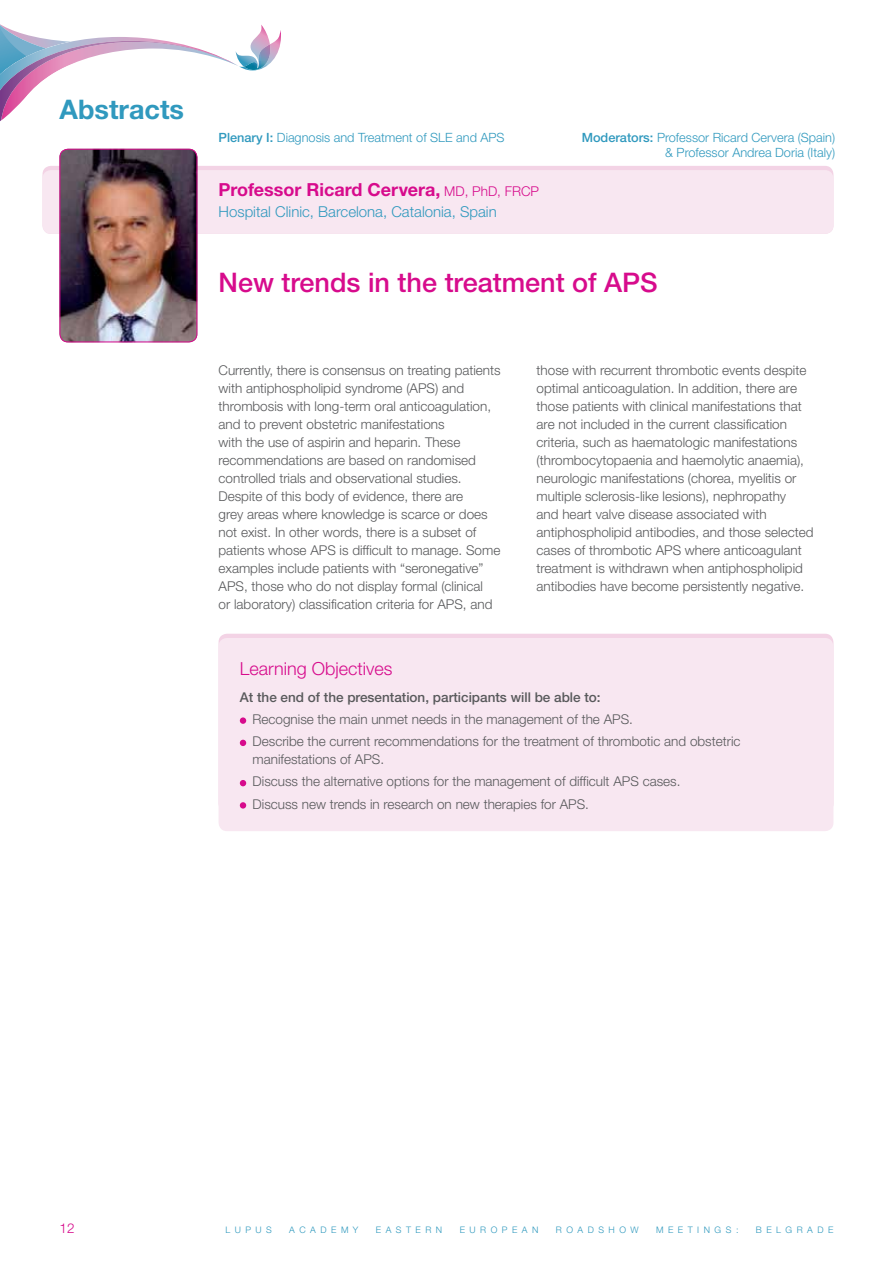
<style>
.page{position:relative;width:893px;height:1263px;background:#fff}
.page>*{position:absolute;margin:0;border:0;box-sizing:border-box;transform-origin:0 0}
.t1{font:500 27px "Helvetica Neue CE";color:#d70b8c}
.t2{font:700 27px "Helvetica Neue CE";color:#3099be}
.t3{font:700 18px "Helvetica Neue CE";color:#d70b8c}
.t4{font:300 18px "Helvetica Neue CE";color:#d70b8c}
.t5{font:300 15px "Helvetica Neue CE";color:#3099be}
.t6{font:300 13.5px/18px "Helvetica Neue CE";color:#58595b}
.t7{font:500 13.5px "Helvetica Neue CE";color:#58595b}
.t8{font:300 13.5px "Helvetica Neue CE";color:#d70b8c}
.t9{font:300 12.75px/15px "Helvetica Neue CE";color:#3099be;text-align:right}
.t10{font:300 9px "Helvetica Neue CE";letter-spacing:.5em;color:#3099be}
.s1{font-weight:500}
.s2{font-weight:300;font-size:13.5px}
</style>
<div class="page">
<svg style="left:0;top:24px;width:281px;height:97px"></svg>
<div style="left:43px;top:166px;width:790px;height:68px;background:#f3d3e5;border-radius:9px"></div>
<div style="left:43px;top:170px;width:790px;height:64px;background:#f8e7f1;border-radius:9px"></div>
<img style="left:60px;top:149px;width:137px;height:193px">
<div style="left:60px;top:149px;width:137px;height:193px;border:1px solid #d70b8c;border-radius:8px"></div>
<div style="left:219px;top:634px;width:614px;height:178px;background:#f3d3e5;border-radius:9px"></div>
<div style="left:219px;top:638px;width:614px;height:193px;background:#f8e7f1;border-radius:9px"></div>
<div style="left:240px;top:717px;width:6px;height:7px;background:#d70b8c;border-radius:50%"></div>
<svg style="left:240px;top:740px;width:6px;height:6px"></svg>
<svg style="left:240px;top:780px;width:6px;height:6px"></svg>
<svg style="left:240px;top:802px;width:6px;height:6px"></svg>
<h1 class="t2" style="left:60px;top:93px;width:126px">Abstracts</h1>
<p class="t9" style="left:219px;top:130px;width:277px"><span class="s1">Plenary I:</span> Diagnosis and Treatment of SLE and APS</p>
<p class="t9" style="left:582px;top:130px;width:255px"><span class="s1">Moderators:</span> Professor Ricard Cervera (Spain) &amp; Professor Andrea Doria (Italy)</p>
<h2 class="t3" style="left:219px;top:179px;width:304px">Professor Ricard Cervera, <span class="s2">MD , PhD, FRCP</span></h2>
<p class="t5" style="left:219px;top:203px;width:280px">Hospital Clinic, Barcelona, Catalonia, Spain</p>
<h1 class="t1" style="left:219px;top:266px;width:441px">New trends in the treatment of APS</h1>
<p class="t6" style="left:219px;top:361px;width:284px">Currently, there is consensus on treating patients with antiphospholipid syndrome (APS) and thrombosis with long-term oral anticoagulation, and to prevent obstetric manifestations<br>with the use of aspirin and heparin. These recommendations are based on randomised controlled trials and observational studies.<br>Despite of this body of evidence, there are<br>grey areas where knowledge is scarce or does not exist. In other words, there is a subset of patients whose APS is difficult to manage. Some examples include patients with “seronegative” APS , those who do not display formal (clinical<br>or laboratory) classification criteria for APS , and</p>
<p class="t6" style="left:537px;top:361px;width:278px">those with recurrent thrombotic events despite optimal anticoagulation. In addition, there are those patients with clinical manifestations that are not included in the current classification criteria, such as haematologic manifestations (thrombocytopaenia and haemolytic anaemia), neurologic manifestations (chorea, myelitis or multiple sclerosis-like lesions), nephropathy<br>and heart valve disease associated with antiphospholipid antibodies, and those selected cases of thrombotic APS where anticoagulant treatment is withdrawn when antiphospholipid antibodies have become persistently negative.</p>
<h2 class="t4" style="left:240px;top:658px;width:154px">Learning Objectives</h2>
<p class="t7" style="left:240px;top:688px;width:362px">At the end of the presentation, participants will be able to:</p>
<p class="t6" style="left:250px;top:708px;width:492px;line-height:22.2px">Recognise the main unmet needs in the management of the APS .<br>Describe the current recommendations for the treatment of thrombotic and obstetric</p>
<p class="t6" style="left:250px;top:748px;width:432px;line-height:22.2px">manifestations of APS .<br>Discuss the alternative options for the management of difficult APS cases.<br>Discuss new trends in research on new therapies for APS .</p>
<p class="t8" style="left:60px;top:1220px;width:17px">12</p>
<p class="t10" style="left:225px;top:1224px;width:48px">Lupus</p>
<p class="t10" style="left:289px;top:1224px;width:71px">Academy</p>
<p class="t10" style="left:376px;top:1224px;width:9px">Ea</p>
<p class="t10" style="left:396px;top:1224px;width:48px">stern</p>
<p class="t10" style="left:460px;top:1224px;width:80px">European</p>
<p class="t10" style="left:556px;top:1224px;width:84px">Roadshow</p>
<p class="t10" style="left:656px;top:1224px;width:84px">M eetings:</p>
<p class="t10" style="left:756px;top:1224px;width:79px">Belgrade</p>
</div>
